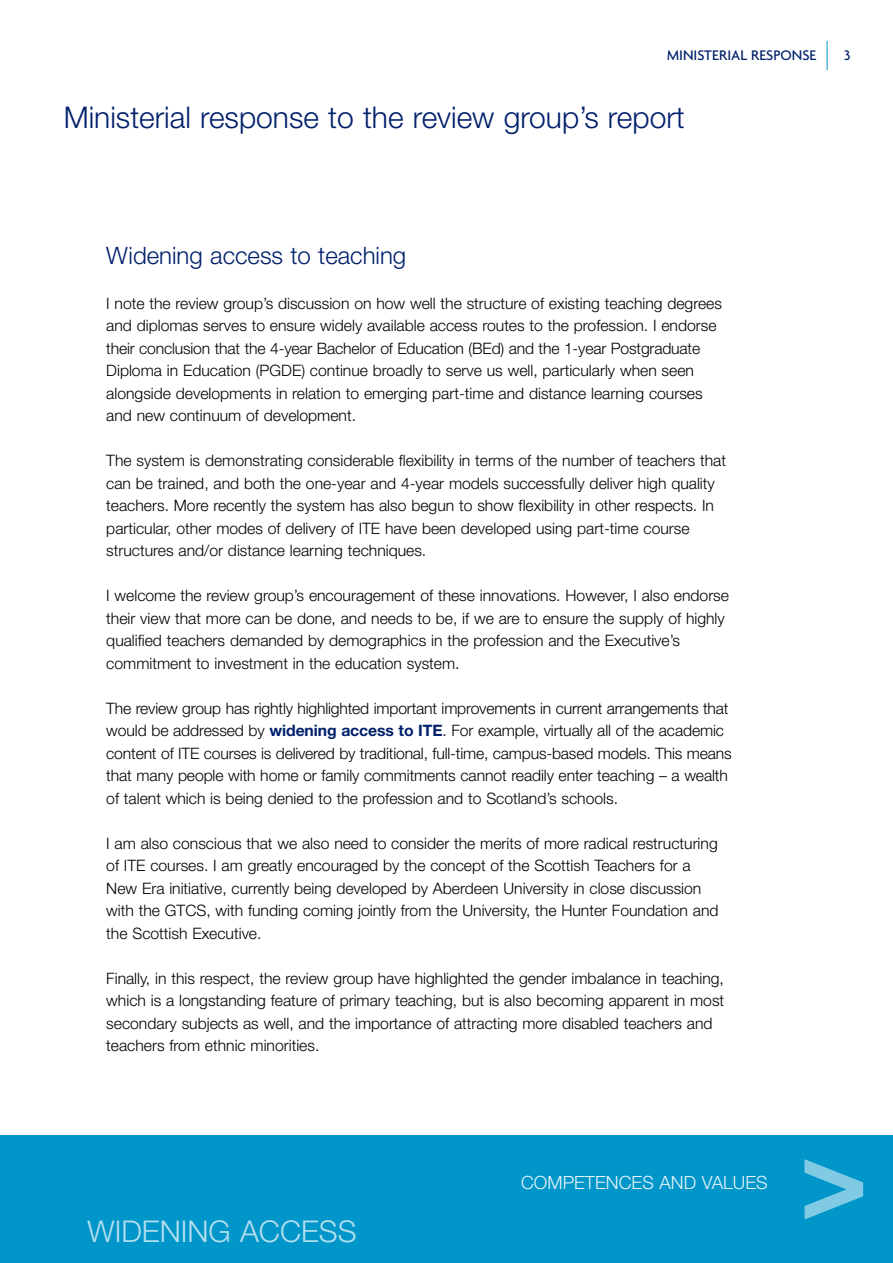
<style>
.page{position:relative;width:893px;height:1263px;background:#fff}
.page>*{position:absolute;margin:0;border:0;box-sizing:border-box;transform-origin:0 0}
.t1{font:700 114.9px "Helvetica Neue";color:#80cae4}
.t2{font:300 30px "Helvetica Neue";color:#00206b}
.t3{font:300 30px "Helvetica Neue";color:#b3dfef}
.t4{font:300 24px "Helvetica Neue";color:#00206b}
.t5{font:300 18.3px "Helvetica Neue";color:#e6f4fa}
.t6{font:300 15.75px/22.5px "Helvetica Neue";color:#000}
.t7{font:500 15px "Agenda";color:#00206b}
.s1{font-weight:700;color:#00206b}
</style>
<div class="page">
<svg style="left:827px;top:41px;width:1px;height:29px"></svg>
<div style="left:0;top:1135px;width:893px;height:128px;background:#0096c9"></div>
<p class="t7" style="left:667px;top:46px;width:151px">MINISTERIAL RESPONSE</p>
<p class="t7" style="left:844px;top:46px;width:8px">3</p>
<h2 class="t2" style="left:64px;top:106px;width:622px">Ministerial response to the review group’s report</h2>
<h3 class="t4" style="left:106px;top:247px;width:301px">Widening access to teaching</h3>
<p class="t6" style="left:106px;top:293px;width:617px">I note the review group’s discussion on how well the structure of existing teaching degrees and diplomas serves to ensure widely available access routes to the profession. I endorse their conclusion that the 4-year Bachelor of Education (BEd) and the 1-year Postgraduate Diploma in Education (PGDE) continue broadly to serve us well, particularly when seen alongside developments in relation to emerging part-time and distance learning courses and new continuum of development.</p>
<p class="t6" style="left:106px;top:451px;width:621px">The system is demonstrating considerable flexibility in terms of the number of teachers that can be trained, and both the one-year and 4-year models successfully deliver high quality teachers. More recently the system has also begun to show flexibility in other respects. In particular, other modes of delivery of ITE have been developed using part-time course structures and/or distance learning techniques.</p>
<p class="t6" style="left:106px;top:586px;width:624px">I welcome the review group’s encouragement of these innovations. However, I also endorse their view that more can be done, and needs to be, if we are to ensure the supply of highly qualified teachers demanded by demographics in the profession and the Executive’s commitment to investment in the education system.</p>
<p class="t6" style="left:106px;top:698px;width:627px">The review group has rightly highlighted important improvements in current arrangements that would be addressed by <span class="s1">widening access to ITE</span>. For example, virtually all of the academic content of ITE courses is delivered by traditional, full-time, campus-based models. This means that many people with home or family commitments cannot readily enter teaching – a wealth of talent which is being denied to the profession and to Scotland’s schools.</p>
<p class="t6" style="left:106px;top:833px;width:614px">I am also conscious that we also need to consider the merits of more radical restructuring of ITE courses. I am greatly encouraged by the concept of the Scottish Teachers for a New Era initiative, currently being developed by Aberdeen University in close discussion with the GTCS, with funding coming jointly from the University, the Hunter Foundation and the Scottish Executive.</p>
<p class="t6" style="left:106px;top:968px;width:619px">Finally, in this respect, the review group have highlighted the gender imbalance in teaching, which is a longstanding feature of primary teaching, but is also becoming apparent in most secondary subjects as well, and the importance of attracting more disabled teachers and teachers from ethnic minorities.</p>
<h2 class="t3" style="left:87px;top:1220px;width:271px">WIDENING ACCESS</h2>
<p class="t5" style="left:521px;top:1175px;width:248px">COMPETENCES AND VALUES</p>
<h1 class="t1" style="left:799px;top:1136px;width:70px">&gt;</h1>
</div>
